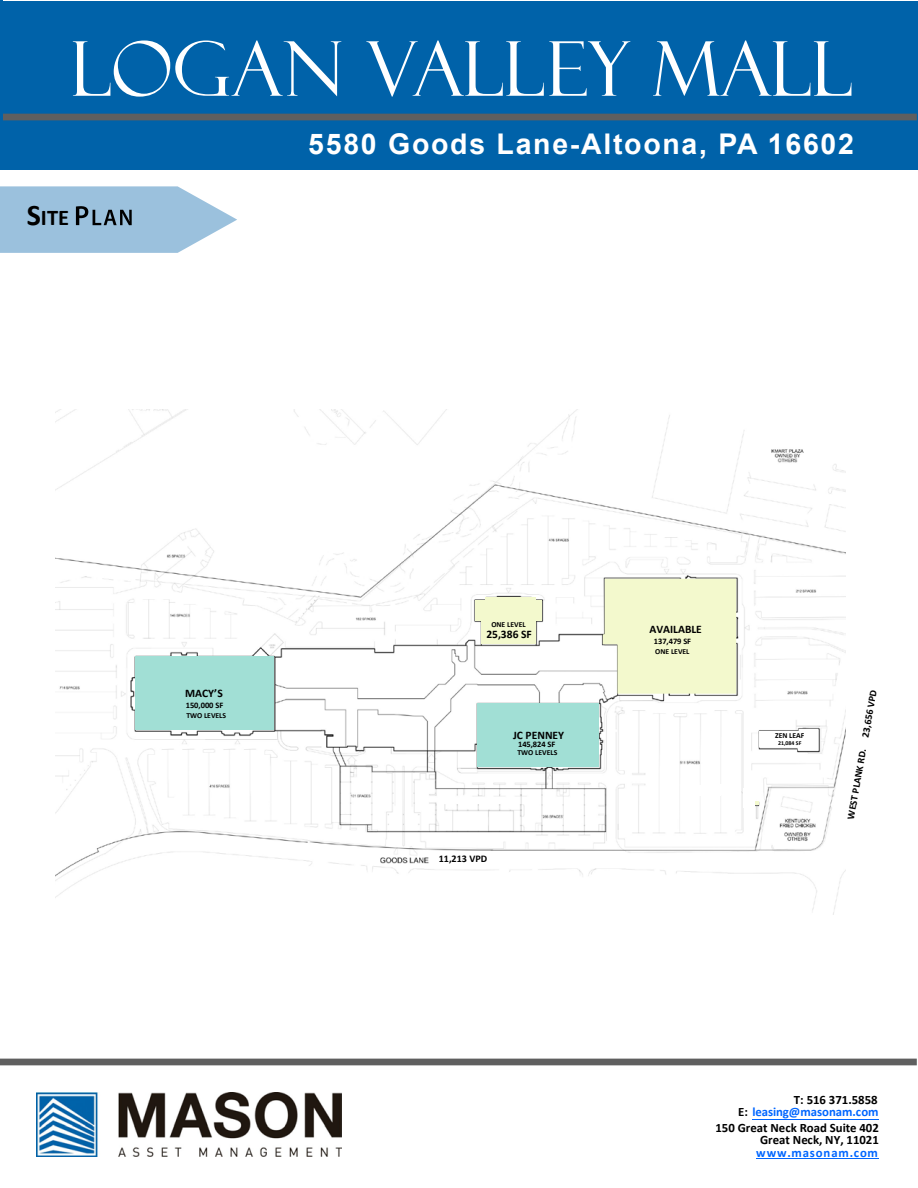
<style>
.page{position:relative;width:918px;height:1188px;background:#fff}
.page>*{position:absolute;margin:0;border:0;box-sizing:border-box;transform-origin:0 0}
.t1{font:75.75px "Felix Titling";color:#fff}
.t2{font:700 28.5px "Arial";letter-spacing:.06em;color:#fff}
.t3{font:700 22.5px "Calibri";color:#000}
.t4{font:700 12.75px/12px "Calibri";color:#000;text-align:right}
.t5{font:700 12.75px/12.5px "Calibri";color:#06f;text-align:right}
.t6{font:700 12.75px "Calibri";letter-spacing:.065em;color:#06f}
.t7{font:700 11.55px "Calibri";color:#000}
.t8{font:700 10.2px "Calibri";color:#000}
.t9{font:700 8.4px "Calibri";letter-spacing:-.005em;color:#000}
.t10{font:700 7.65px "Calibri";color:#000}
.t11{font:700 6px "Calibri";color:#000}
.s1{font-size:30px}
.s2{color:#000}
</style>
<div class="page">
<img style="left:36px;top:1092px;width:305px;height:64px">
<hr style="left:752px;top:1119px;width:127px;height:1px;background:#06f">
<hr style="left:756px;top:1158px;width:123px;height:1px;background:#06f">
<div style="left:0;top:1px;width:918px;height:169px;background:#0062a9"></div>
<div style="left:0;top:114px;width:917px;height:6px;background:#5f5f5f"></div>
<div style="left:0;top:1059px;width:917px;height:6px;background:#5f5f5f"></div>
<svg style="left:0;top:186px;width:237px;height:67px;background:#aacae2"></svg>
<img style="left:74px;top:199px;width:34px;height:33px">
<img style="left:91px;top:204px;width:57px;height:26px">
<svg style="left:55px;top:409px;width:791px;height:506px"></svg>
<div style="left:135px;top:656px;width:138px;height:74px;background:#a1dfd5"></div>
<div style="left:478px;top:703px;width:121px;height:64px;background:#a1dfd5"></div>
<div style="left:603px;top:579px;width:133px;height:115px;background:#f3f9cd"></div>
<div style="left:485px;top:597px;width:51px;height:47px;background:#f3f9cd"></div>
<div style="left:528px;top:600px;width:14px;height:20px;background:#f3f9cd"></div>
<div style="left:475px;top:600px;width:11px;height:20px;background:#f3f9cd"></div>
<div style="left:482px;top:620px;width:8px;height:24px;background:#f3f9cd"></div>
<svg style="left:759px;top:729px;width:59px;height:22px"></svg>
<div style="left:694px;top:785px;width:6px;height:11px;background:#fff"></div>
<div style="left:700px;top:785px;width:20px;height:10px;background:#fff"></div>
<div style="left:721px;top:784px;width:20px;height:11px;background:#fff"></div>
<div style="left:743px;top:788px;width:12px;height:19px;background:#fff"></div>
<hr style="left:0;top:0;width:2px;height:169px;background:#0062a9">
<h1 class="t1" style="left:72px;top:25px;width:784px">LOGAN VALLEY MALL</h1>
<h3 class="t3" style="left:27px;top:202px;width:44px"><span class="s1">S</span>ITE</h3>
<h2 class="t2" style="left:308px;top:124px;width:547px">5580 Goods Lane-Altoona, PA 16602</h2>
<p class="t7" style="left:185px;top:685px;width:39px">MACY’S</p>
<p class="t9" style="left:186px;top:699px;width:39px">150,000 SF</p>
<p class="t10" style="left:186px;top:710px;width:41px">TWO LEVELS</p>
<p class="t10" style="left:491px;top:619px;width:36px">ONE LEVEL</p>
<p class="t7" style="left:486px;top:626px;width:47px">25,386 SF</p>
<p class="t7" style="left:513px;top:727px;width:52px">JC PENNEY</p>
<p class="t9" style="left:518px;top:739px;width:39px">145,824 SF</p>
<p class="t10" style="left:518px;top:747px;width:41px">TWO LEVELS</p>
<p class="t8" style="left:439px;top:851px;width:50px">11,213 VPD</p>
<p class="t7" style="left:649px;top:621px;width:54px">AVAILABLE</p>
<p class="t9" style="left:654px;top:635px;width:39px">137,479 SF</p>
<p class="t10" style="left:655px;top:646px;width:36px">ONE LEVEL</p>
<p class="t10" style="left:775px;top:730px;width:31px">ZEN LEAF</p>
<p class="t11" style="left:778px;top:739px;width:25px">21,084 SF</p>
<p class="t8" style="left:844px;top:818px;width:133px;rotate:-80deg">WEST PLANK RD. 23,656 VPD</p>
<p class="t5" style="left:738px;top:1093px;width:142px"><span class="s2">T: 516 371.5858<br>E:</span> leasing@masonam.com</p>
<p class="t4" style="left:715px;top:1121px;width:165px">150 Great Neck Road Suite 402<br>Great Neck, NY, 11021</p>
<p class="t6" style="left:756px;top:1143px;width:123px">www.masonam.com</p>
</div>
